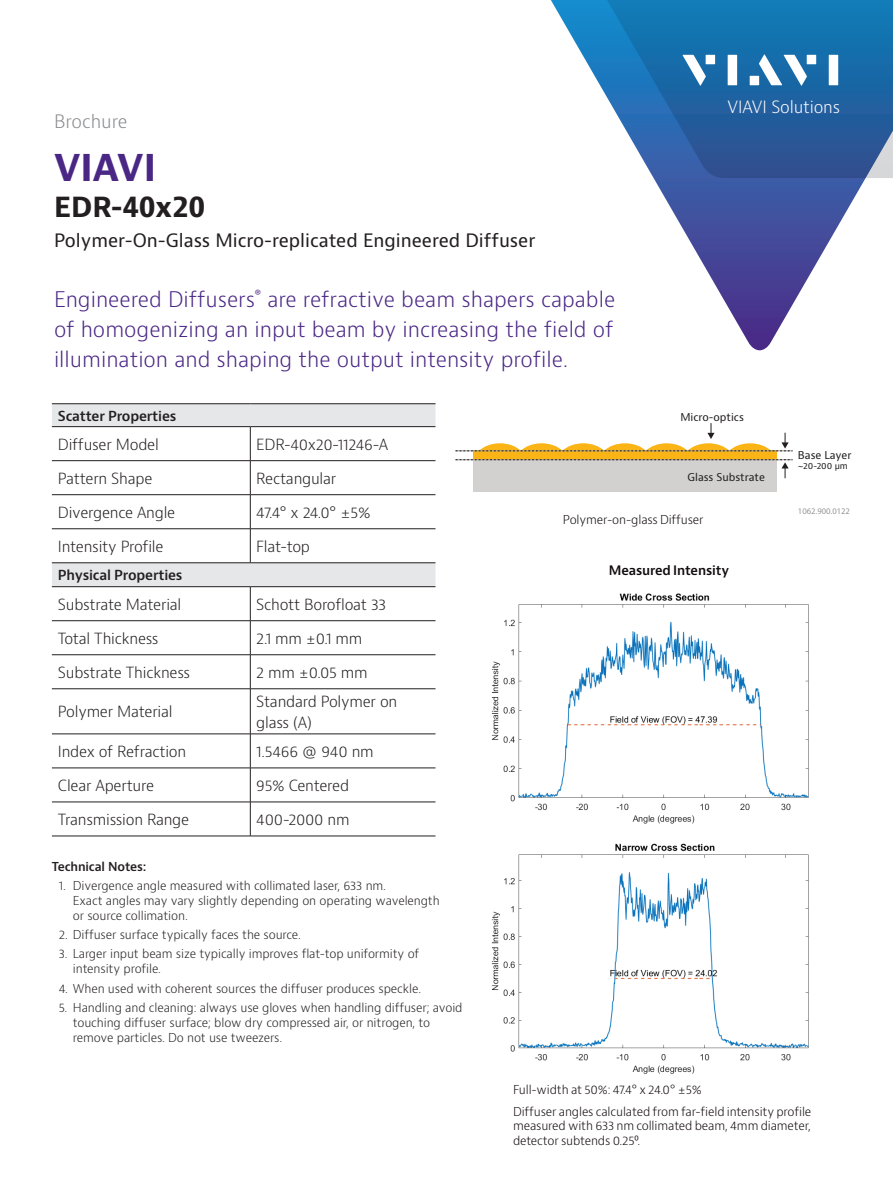
<style>
.page{position:relative;width:893px;height:1191px;background:#fff}
.page>*{position:absolute;margin:0;border:0;box-sizing:border-box;transform-origin:0 0}
.H1_Brand_Sub-Brand_2{font:700 36px "Bernino Sans";color:#4a2785}
.H2_Product_18_24{font:700 27px "Bernino Sans";color:#231f20}
.Cover_subhead_12_pt{font:300 21px/30px "Bernino Sans";color:#4a2785;text-align:justify}
.H2_Product_18_24-2{font:18px "Bernino Sans";color:#231f20}
.P_DocType{font:300 18px "Bernino Sans";color:#87898c}
.t1{font:300 16.5px "Bernino Sans";letter-spacing:-.01em;color:#fff}
.Table_Copy{font:300 15px/21px "Bernino Sans";letter-spacing:-.015em;color:#231f20}
.Table_Header{font:600 13.5px "Bernino Sans";letter-spacing:-.015em;color:#231f20}
.t2{font:600 12.75px "Bernino Sans";letter-spacing:-.01em;color:#110a0c}
.t3{font:300 12px/15px "Bernino Sans";letter-spacing:-.01em;color:#231f20}
.t4{font:300 12px/14.4px "Bernino Sans";letter-spacing:-.01em;color:#110a0c;text-align:justify}
.Body_text_8_12_5{font:600 12px "Bernino Sans";letter-spacing:-.01em;color:#231f20}
.t5{font:10.5px "Bernino Sans";color:#231f20}
.t6{font:8.55px "Myriad Pro";color:#939598}
.t7{font:8.55px "Bernino Sans";letter-spacing:-.01em;color:#231f20}
</style>
<div class="page">
<svg style="left:653px;top:178px;width:213px;height:172px"></svg>
<svg style="left:551px;top:0;width:342px;height:178px"></svg>
<svg style="left:682px;top:55px;width:24px;height:31px"></svg>
<div style="left:706px;top:55px;width:9px;height:9px;background:#fff"></div>
<div style="left:728px;top:55px;width:9px;height:30px;background:#fff"></div>
<div style="left:807px;top:55px;width:9px;height:9px;background:#fff"></div>
<div style="left:829px;top:55px;width:9px;height:30px;background:#fff"></div>
<svg style="left:759px;top:54px;width:48px;height:32px"></svg>
<div style="left:750px;top:76px;width:9px;height:9px;background:#fff"></div>
<svg style="left:52px;top:404px;width:383px;height:182px"></svg>
<hr style="left:52px;top:403px;width:198px;height:1px;background:#231f20">
<hr style="left:250px;top:403px;width:185px;height:1px;background:#231f20">
<hr style="left:52px;top:426px;width:198px;height:1px;background:#231f20">
<hr style="left:250px;top:426px;width:185px;height:1px;background:#231f20">
<hr style="left:250px;top:427px;width:1px;height:33px;background:#231f20">
<hr style="left:52px;top:460px;width:198px;height:1px;background:#231f20">
<hr style="left:250px;top:460px;width:185px;height:1px;background:#231f20">
<hr style="left:250px;top:461px;width:1px;height:33px;background:#231f20">
<hr style="left:52px;top:494px;width:198px;height:1px;background:#231f20">
<hr style="left:250px;top:494px;width:185px;height:1px;background:#231f20">
<hr style="left:250px;top:495px;width:1px;height:33px;background:#231f20">
<hr style="left:52px;top:528px;width:198px;height:1px;background:#231f20">
<hr style="left:250px;top:528px;width:185px;height:1px;background:#231f20">
<hr style="left:250px;top:529px;width:1px;height:33px;background:#231f20">
<hr style="left:52px;top:562px;width:198px;height:1px;background:#231f20">
<hr style="left:250px;top:562px;width:185px;height:1px;background:#231f20">
<hr style="left:52px;top:586px;width:198px;height:1px;background:#231f20">
<hr style="left:250px;top:586px;width:185px;height:1px;background:#231f20">
<hr style="left:250px;top:587px;width:1px;height:33px;background:#231f20">
<hr style="left:52px;top:620px;width:198px;height:1px;background:#231f20">
<hr style="left:250px;top:620px;width:185px;height:1px;background:#231f20">
<hr style="left:250px;top:621px;width:1px;height:33px;background:#231f20">
<hr style="left:52px;top:654px;width:198px;height:1px;background:#231f20">
<hr style="left:250px;top:654px;width:185px;height:1px;background:#231f20">
<hr style="left:250px;top:655px;width:1px;height:33px;background:#231f20">
<hr style="left:52px;top:688px;width:198px;height:1px;background:#231f20">
<hr style="left:250px;top:688px;width:185px;height:1px;background:#231f20">
<hr style="left:250px;top:689px;width:1px;height:44px;background:#231f20">
<hr style="left:52px;top:733px;width:198px;height:1px;background:#231f20">
<hr style="left:250px;top:733px;width:185px;height:1px;background:#231f20">
<hr style="left:250px;top:734px;width:1px;height:33px;background:#231f20">
<hr style="left:52px;top:767px;width:198px;height:1px;background:#231f20">
<hr style="left:250px;top:767px;width:185px;height:1px;background:#231f20">
<hr style="left:250px;top:768px;width:1px;height:33px;background:#231f20">
<hr style="left:52px;top:801px;width:198px;height:1px;background:#231f20">
<hr style="left:250px;top:801px;width:185px;height:1px;background:#231f20">
<hr style="left:250px;top:802px;width:1px;height:33px;background:#231f20">
<hr style="left:52px;top:835px;width:198px;height:1px;background:#231f20">
<hr style="left:250px;top:835px;width:185px;height:1px;background:#231f20">
<div style="left:474px;top:450px;width:303px;height:10px;background:#fbb416"></div>
<div style="left:474px;top:460px;width:303px;height:31px;background:#d3d0d0"></div>
<svg style="left:456px;top:423px;width:337px;height:28px"></svg>
<svg style="left:456px;top:459px;width:337px;height:19px"></svg>
<img style="left:491px;top:843px;width:318px;height:231px">
<img style="left:491px;top:593px;width:318px;height:231px">
<h3 class="t1" style="left:728px;top:96px;width:114px">VIAVI Solutions</h3>
<p class="P_DocType" style="left:54px;top:109px;width:75px">Brochure</p>
<p class="H1_Brand_Sub-Brand_2" style="left:54px;top:144px;width:104px">VIAVI</p>
<p class="H2_Product_18_24" style="left:54px;top:189px;width:152px">EDR-40x20</p>
<p class="H2_Product_18_24-2" style="left:54px;top:228px;width:483px">Polymer-On-Glass Micro-replicated Engineered Diffuser</p>
<p class="Cover_subhead_12_pt" style="left:54px;top:284px;width:563px">Engineered Diffusers<sup>®</sup> are refractive beam shapers capable of homogenizing an input beam by increasing the field of illumination and shaping the output intensity profile.</p>
<p class="Table_Header" style="left:58px;top:407px;width:120px">Scatter Properties</p>
<p class="Table_Copy" style="left:58px;top:434px;width:102px">Diffuser Model</p>
<p class="Table_Copy" style="left:256px;top:434px;width:134px">EDR-40x20-11246-A</p>
<p class="Table_Copy" style="left:58px;top:468px;width:96px">Pattern Shape</p>
<p class="Table_Copy" style="left:256px;top:468px;width:82px">Rectangular</p>
<p class="Table_Copy" style="left:58px;top:502px;width:119px">Divergence Angle</p>
<p class="Table_Copy" style="left:256px;top:502px;width:116px">47.4° x 24.0° ±5%</p>
<p class="Table_Copy" style="left:58px;top:536px;width:107px">Intensity Profile</p>
<p class="Table_Copy" style="left:256px;top:536px;width:55px">Flat-top</p>
<p class="Table_Header" style="left:58px;top:566px;width:126px">Physical Properties</p>
<p class="Table_Copy" style="left:58px;top:594px;width:125px">Substrate Material</p>
<p class="Table_Copy" style="left:256px;top:594px;width:131px">Schott Borofloat 33</p>
<p class="Table_Copy" style="left:58px;top:628px;width:102px">Total Thickness</p>
<p class="Table_Copy" style="left:256px;top:628px;width:108px">2.1 mm ±0.1 mm</p>
<p class="Table_Copy" style="left:58px;top:662px;width:134px">Substrate Thickness</p>
<p class="Table_Copy" style="left:256px;top:662px;width:113px">2 mm ±0.05 mm</p>
<p class="Table_Copy" style="left:58px;top:701px;width:116px">Polymer Material</p>
<p class="Table_Copy" style="left:256px;top:691px;width:143px">Standard Polymer on glass (A)</p>
<p class="Table_Copy" style="left:58px;top:741px;width:130px">Index of Refraction</p>
<p class="Table_Copy" style="left:256px;top:741px;width:119px">1.5466 @ 940 nm</p>
<p class="Table_Copy" style="left:58px;top:775px;width:98px">Clear Aperture</p>
<p class="Table_Copy" style="left:256px;top:775px;width:94px">95% Centered</p>
<p class="Table_Copy" style="left:58px;top:809px;width:133px">Transmission Range</p>
<p class="Table_Copy" style="left:256px;top:809px;width:95px">400-2000 nm</p>
<p class="Body_text_8_12_5" style="left:52px;top:858px;width:96px">Technical Notes:</p>
<p class="t3" style="left:73px;top:878px;width:368px;text-indent:-14px">1. Divergence angle measured with collimated laser, 633 nm.<br>Exact angles may vary slightly depending on operating wavelength or source collimation.</p>
<p class="t3" style="left:59px;top:927px;width:244px">2. Diffuser surface typically faces the source.</p>
<p class="t3" style="left:73px;top:946px;width:348px;text-indent:-14px">3. Larger input beam size typically improves flat-top uniformity of intensity profile.</p>
<p class="t3" style="left:59px;top:981px;width:364px">4. When used with coherent sources the diffuser produces speckle.</p>
<p class="t3" style="left:73px;top:1000px;width:391px;text-indent:-14px">5. Handling and cleaning: always use gloves when handling diffuser; avoid touching diffuser surface; blow dry compressed air, or nitrogen, to remove particles. Do not use tweezers.</p>
<p class="t5" style="left:680px;top:410px;width:65px">Micro-optics</p>
<p class="t5" style="left:798px;top:448px;width:55px">Base Layer</p>
<p class="t7" style="left:798px;top:460px;width:51px">~20-200 µm</p>
<p class="t5" style="left:688px;top:470px;width:79px">Glass Substrate</p>
<p class="t6" style="left:798px;top:506px;width:54px">1062.900.0122</p>
<p class="t4" style="left:563px;top:513px;width:142px">Polymer-on-glass Diffuser</p>
<p class="t2" style="left:609px;top:562px;width:122px">Measured Intensity</p>
<p class="t4" style="left:513px;top:1083px;width:190px">Full-width at 50%: 47.4° x 24.0° ±5%</p>
<p class="t4" style="left:513px;top:1104px;width:300px">Diffuser angles calculated from far-field intensity profile measured with 633 nm collimated beam, 4mm diameter, detector subtends 0.25⁰.</p>
</div>
